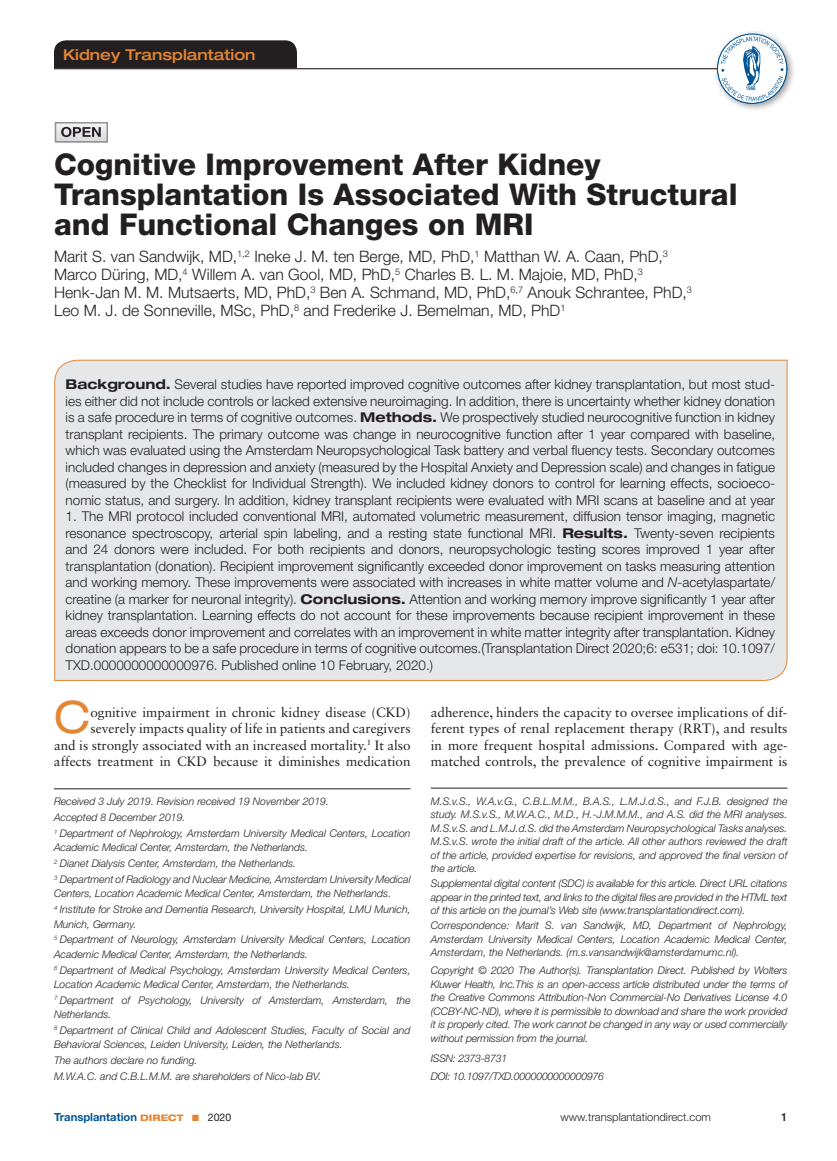
<style>
.page{position:relative;width:837px;height:1161px;background:#fff}
.page>*{position:absolute;margin:0;border:0;box-sizing:border-box;transform-origin:0 0}
.t1{font:expanded 44.7px "Helvetica Neue LT Std";color:#e38634}
.t2{font:800 30px/30px "Helvetica Neue LT Std";color:#231f20}
.t3{font:300 15.75px/18px "Helvetica Neue LT Std";color:#231f20}
.t4{font:500 expanded 15px "Helvetica Neue LT Std";color:#e38634}
.t5{font:300 13.5px/16.5px "Helvetica Neue LT Std";color:#231f20;text-align:justify}
.t6{font:13.5px/16.5px "Sabon LT Std";color:#231f20;text-align:right}
.t7{font:300 11.25px "Helvetica Neue LT Std";color:#231f20}
.t8{font:700 11.25px "Helvetica Neue LT Std";color:#005595}
.t9{font:500 11.25px "Helvetica Neue LT Std";color:#231f20}
.t10{font:italic 300 10.5px/13.5px "Helvetica Neue LT Std";color:#231f20}
.t11{font:italic 300 10.5px/18px "Helvetica Neue LT Std";letter-spacing:-.02em;color:#231f20}
.s1{font-weight:700;font-stretch:expanded}
.s2{font-style:italic}
.s3{font-weight:800;font-stretch:expanded;font-size:9px;color:#e38634}
.s4{color:#e38634}
.s5{font-weight:400;font-size:10.5px;color:#231f20}
</style>
<div class="page">
<hr style="left:54px;top:68px;width:734px;height:1px;background:#231f20">
<img style="left:58px;top:125px;width:47px;height:15px">
<div style="left:55px;top:122px;width:53px;height:21px;border:2px solid #909295"></div>
<svg style="left:61px;top:127px;width:40px;height:10px"></svg>
<hr style="left:431px;top:788px;width:357px;height:1px;background:#231f20">
<hr style="left:54px;top:788px;width:357px;height:1px;background:#231f20">
<div style="left:54px;top:40px;width:243px;height:28px;background:#231f20"></div>
<div style="left:54px;top:359px;width:734px;height:322px;background:#e6e7e9"></div>
<div style="left:713px;top:29px;width:83px;height:84px;background:#231f20;opacity:.45"></div>
<svg style="left:717px;top:34px;width:70px;height:69px"></svg>
<svg style="left:721px;top:37px;width:62px;height:64px"></svg>
<div style="left:717px;top:33px;width:70px;height:71px;border:1px solid #005595;border-radius:50%"></div>
<h3 class="t4" style="left:63px;top:45px;width:194px">Kidney Transplantation</h3>
<h2 class="t2" style="left:54px;top:150px;width:685px">Cognitive Improvement After Kidney<br>Transplantation Is Associated With Structural and Functional Changes on MRI</h2>
<p class="t3" style="left:54px;top:247px;width:639px">Marit S. van Sandwijk, MD,<sup>1,2</sup> Ineke J. M. ten Berge, MD, PhD,<sup>1</sup> Matthan W. A. Caan, PhD,<sup>3<br></sup>Marco Düring, MD,<sup>4</sup> Willem A. van Gool, MD, PhD,<sup>5</sup> Charles B. L. M. Majoie, MD, PhD,<sup>3<br></sup>Henk-Jan M. M. Mutsaerts, MD, PhD,<sup>3</sup> Ben A. Schmand, MD, PhD,<sup>6,7</sup> Anouk Schrantee, PhD,<sup>3<br></sup>Leo M. J. de Sonneville, MSc, PhD,<sup>8</sup> and Frederike J. Bemelman, MD, PhD<sup>1</sup></p>
<p class="t5" style="left:66px;top:376px;width:711px"><span class="s1">Background.</span> Several studies have reported improved cognitive outcomes after kidney transplantation, but most stud&shy;ies either did not include controls or lacked extensive neuroimaging. In addition, there is uncertainty whether kidney donation is a safe procedure in terms of cognitive outcomes. <span class="s1">Methods.</span> We prospectively studied neurocognitive function in kidney transplant recipients. The primary outcome was change in neurocognitive function after 1 year compared with baseline, which was evaluated using the Amsterdam Neuropsychological Task battery and verbal fluency tests. Secondary outcomes included changes in depression and anxiety (measured by the Hospital Anxiety and Depression scale) and changes in fatigue (measured by the Checklist for Individual Strength). We included kidney donors to control for learning effects, socioeco&shy;nomic status, and surgery. In addition, kidney transplant recipients were evaluated with MRI scans at baseline and at year</p>
<p class="t5" style="left:66px;top:508px;width:711px">1. The MRI protocol included conventional MRI, automated volumetric measurement, diffusion tensor imaging, magnetic resonance spectroscopy, arterial spin labeling, and a resting state functional MRI. <span class="s1">Results.</span> Twenty-seven recipients and 24 donors were included. For both recipients and donors, neuropsychologic testing scores improved 1 year after transplantation (donation). Recipient improvement significantly exceeded donor improvement on tasks measuring attention and working memory. These improvements were associated with increases in white matter volume and <span class="s2">N</span>-acetylaspartate/ creatine (a marker for neuronal integrity). <span class="s1">Conclusions.</span> Attention and working memory improve significantly 1 year after kidney transplantation. Learning effects do not account for these improvements because recipient improvement in these areas exceeds donor improvement and correlates with an improvement in white matter integrity after transplantation. Kidney donation appears to be a safe procedure in terms of cognitive outcomes.(Transplantation Direct 2020;6: e531; doi: 10.1097/ TXD.0000000000000976. Published online 10 February, 2020.)</p>
<h1 class="t1" style="left:54px;top:690px;width:38px">C</h1>
<p class="t6" style="left:54px;top:704px;width:358px">ognitive impairment in chronic kidney disease (CKD) severely impacts quality of life in patients and caregivers<br>and is strongly associated with an increased mortality.<sup>1</sup> It also affects treatment in CKD because it diminishes medication</p>
<p class="t6" style="left:431px;top:704px;width:358px;text-align:justify">adherence, hinders the capacity to oversee implications of dif&shy;ferent types of renal replacement therapy (RRT), and results in more frequent hospital admissions. Compared with age&shy;matched controls, the prevalence of cognitive impairment is</p>
<p class="t10" style="left:431px;top:794px;width:358px;text-align:justify">M.S.v.S., W.A.v.G., C.B.L.M.M., B.A.S., L.M.J.d.S., and F.J.B. designed the study. M.S.v.S., M.W.A.C., M.D., H.-J.M.M.M., and A.S. did the MRI analyses.<br>M.S.v.S. and L.M.J.d.S. did the Amsterdam Neuropsychological Tasks analyses.<br>M.S.v.S. wrote the initial draft of the article. All other authors reviewed the draft of the article, provided expertise for revisions, and approved the final version of the article.</p>
<p class="t10" style="left:431px;top:877px;width:358px;text-align:justify">Supplemental digital content (SDC) is available for this article. Direct URL citations appear in the printed text, and links to the digital files are provided in the HTML text of this article on the journal’s Web site (www.transplantationdirect.com).</p>
<p class="t10" style="left:431px;top:919px;width:358px;text-align:justify">Correspondence: Marit S. van Sandwijk, MD, Department of Nephrology, Amsterdam University Medical Centers, Location Academic Medical Center, Amsterdam, the Netherlands. (m.s.vansandwijk@amsterdamumc.nl).</p>
<p class="t10" style="left:431px;top:964px;width:358px;text-align:justify">Copyright © 2020 The Author(s). Transplantation Direct. Published by Wolters Kluwer Health, Inc.This is an open-access article distributed under the terms of the Creative Commons Attribution-Non Commercial-No Derivatives License 4.0 (CCBY-NC-ND), where it is permissible to download and share the work provided it is properly cited. The work cannot be changed in any way or used commercially without permission from the journal.</p>
<p class="t11" style="left:431px;top:1049px;width:175px">ISSN: 2373-8731<br>DOI: 10.1097/TXD.0000000000000976</p>
<p class="t10" style="left:54px;top:794px;width:358px;line-height:15.9px">Received 3 July 2019. Revision received 19 November 2019.<br>Accepted 8 December 2019.<br><sup>1</sup> Department of Nephrology, Amsterdam University Medical Centers, Location</p>
<p class="t10" style="left:54px;top:840px;width:358px;line-height:15.9px">Academic Medical Center, Amsterdam, the Netherlands.<br><sup>2</sup> Dianet Dialysis Center, Amsterdam, the Netherlands.<br><sup>3</sup> Department of Radiology and Nuclear Medicine, Amsterdam University Medical</p>
<p class="t10" style="left:54px;top:886px;width:358px;line-height:15.9px">Centers, Location Academic Medical Center, Amsterdam, the Netherlands.<br><sup>4</sup> Institute for Stroke and Dementia Research, University Hospital, LMU Munich,</p>
<p class="t10" style="left:54px;top:916px;width:358px;line-height:15.9px">Munich, Germany.<br><sup>5</sup> Department of Neurology, Amsterdam University Medical Centers, Location</p>
<p class="t10" style="left:54px;top:946px;width:358px;line-height:15.9px">Academic Medical Center, Amsterdam, the Netherlands.<br><sup>6</sup> Department of Medical Psychology, Amsterdam University Medical Centers,</p>
<p class="t10" style="left:54px;top:976px;width:358px;line-height:15.9px">Location Academic Medical Center, Amsterdam, the Netherlands.<br><sup>7</sup> Department of Psychology, University of Amsterdam, Amsterdam, the</p>
<p class="t10" style="left:54px;top:1006px;width:358px;line-height:15.9px">Netherlands.<br><sup>8</sup> Department of Clinical Child and Adolescent Studies, Faculty of Social and</p>
<p class="t10" style="left:54px;top:1036px;width:290px;line-height:15.9px">Behavioral Sciences, Leiden University, Leiden, the Netherlands.<br>The authors declare no funding.<br>M.W.A.C. and C.B.L.M.M. are shareholders of Nico-lab BV.</p>
<p class="t8" style="left:54px;top:1110px;width:179px">Transplantation <span class="s3">DIRECT</span> <span class="s4">■</span> <span class="s5">2020</span></p>
<p class="t7" style="left:561px;top:1110px;width:152px">www.transplantationdirect.com</p>
<p class="t9" style="left:781px;top:1110px;width:8px">1</p>
</div>
